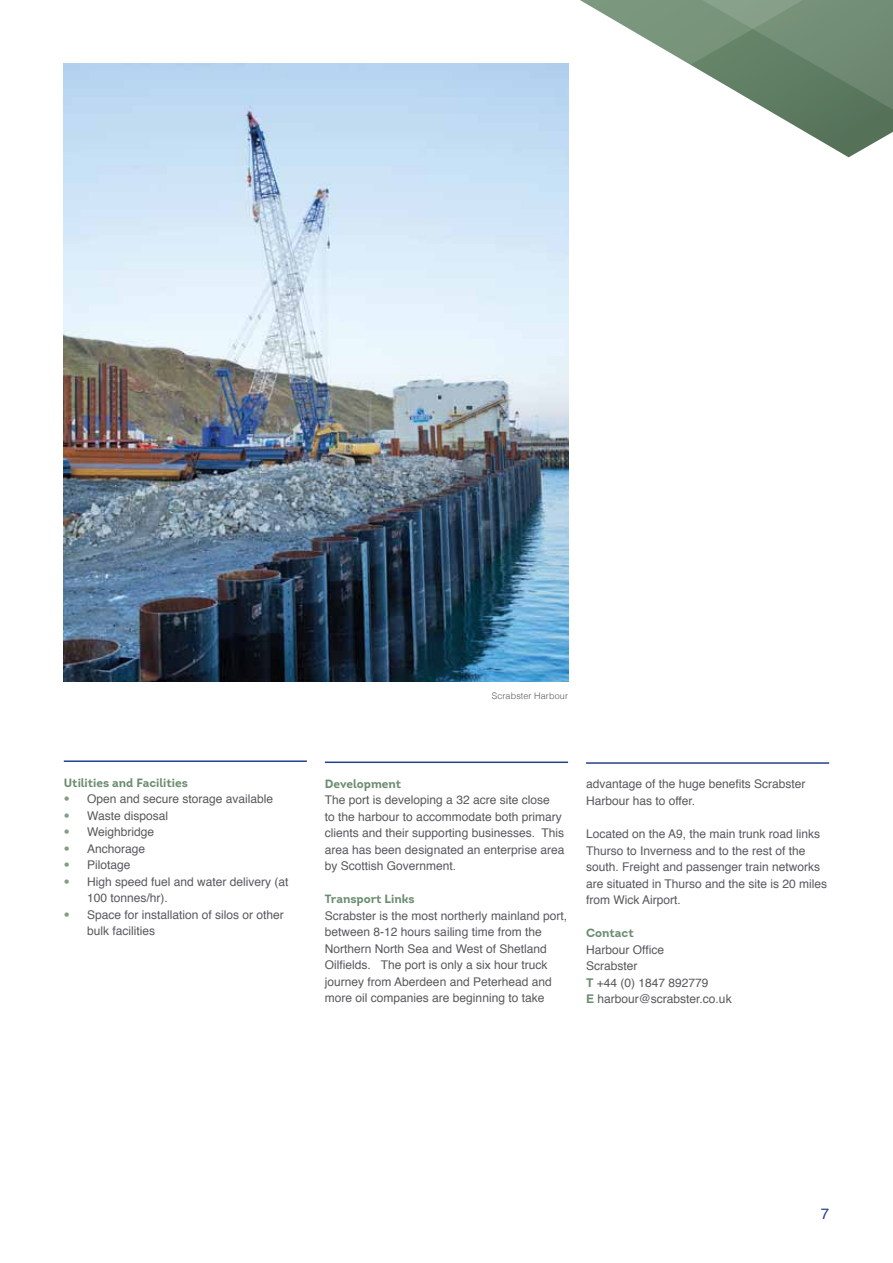
<style>
.page{position:relative;width:893px;height:1263px;background:#fff}
.page>*{position:absolute;margin:0;border:0;box-sizing:border-box;transform-origin:0 0}
.t1{font:15px "Helvetica";color:#25408f}
.t2{font:12px/16.5px "Helvetica";color:#58595b}
.t3{font:700 12px "Intro";color:#6b8c6f}
.t4{font:300 9px "Helvetica";letter-spacing:.015em;color:#58595b}
.s1{font-weight:300;color:#849d84}
.s2{font-weight:700;color:#6b8c6f}
</style>
<div class="page">
<hr style="left:64px;top:760px;width:243px;height:2px;background:#25408f">
<hr style="left:325px;top:761px;width:243px;height:2px;background:#25408f">
<hr style="left:586px;top:762px;width:243px;height:2px;background:#25408f">
<svg style="left:780px;top:117px;width:113px;height:40px"></svg>
<svg style="left:555px;top:0;width:338px;height:117px"></svg>
<img style="left:64px;top:64px;width:504px;height:618px">
<p class="t3" style="left:64px;top:775px;width:126px">Utilities and Facilities</p>
<p class="t2" style="left:64px;top:791px;width:211px"><span class="s1">•</span> Open and secure storage available</p>
<p class="t2" style="left:64px;top:807px;width:106px"><span class="s1">•</span> Waste disposal</p>
<p class="t2" style="left:64px;top:824px;width:92px"><span class="s1">•</span> Weighbridge</p>
<p class="t2" style="left:64px;top:840px;width:83px"><span class="s1">•</span> Anchorage</p>
<p class="t2" style="left:64px;top:857px;width:68px"><span class="s1">•</span> Pilotage</p>
<p class="t2" style="left:87px;top:873px;width:203px;text-indent:-23px"><span class="s1">•</span> High speed fuel and water delivery (at<br>100 tonnes/hr).</p>
<p class="t2" style="left:87px;top:906px;width:198px;text-indent:-23px"><span class="s1">•</span> Space for installation of silos or other bulk facilities</p>
<p class="t4" style="left:492px;top:688px;width:78px">Scrabster Harbour</p>
<p class="t3" style="left:325px;top:776px;width:78px">Development</p>
<p class="t2" style="left:325px;top:792px;width:241px">The port is developing a 32 acre site close<br>to the harbour to accommodate both primary clients and their supporting businesses. This area has been designated an enterprise area by Scottish Government.</p>
<p class="t3" style="left:325px;top:891px;width:91px">Transport Links</p>
<p class="t2" style="left:325px;top:908px;width:244px">Scrabster is the most northerly mainland port, between 8-12 hours sailing time from the Northern North Sea and West of Shetland Oilfields. The port is only a six hour truck journey from Aberdeen and Peterhead and more oil companies are beginning to take</p>
<p class="t2" style="left:586px;top:776px;width:221px">advantage of the huge benefits Scrabster<br>Harbour has to offer.</p>
<p class="t2" style="left:586px;top:826px;width:243px">Located on the A9, the main trunk road links Thurso to Inverness and to the rest of the south. Freight and passenger train networks are situated in Thurso and the site is 20 miles from Wick Airport.</p>
<p class="t3" style="left:586px;top:925px;width:49px">Contact</p>
<p class="t2" style="left:586px;top:941px;width:147px">Harbour Office<br>Scrabster<br><span class="s2">T</span> +44 (0) 1847 892779<br><span class="s2">E</span> harbour@scrabster.co.uk</p>
<p class="t1" style="left:821px;top:1202px;width:10px">7</p>
</div>
